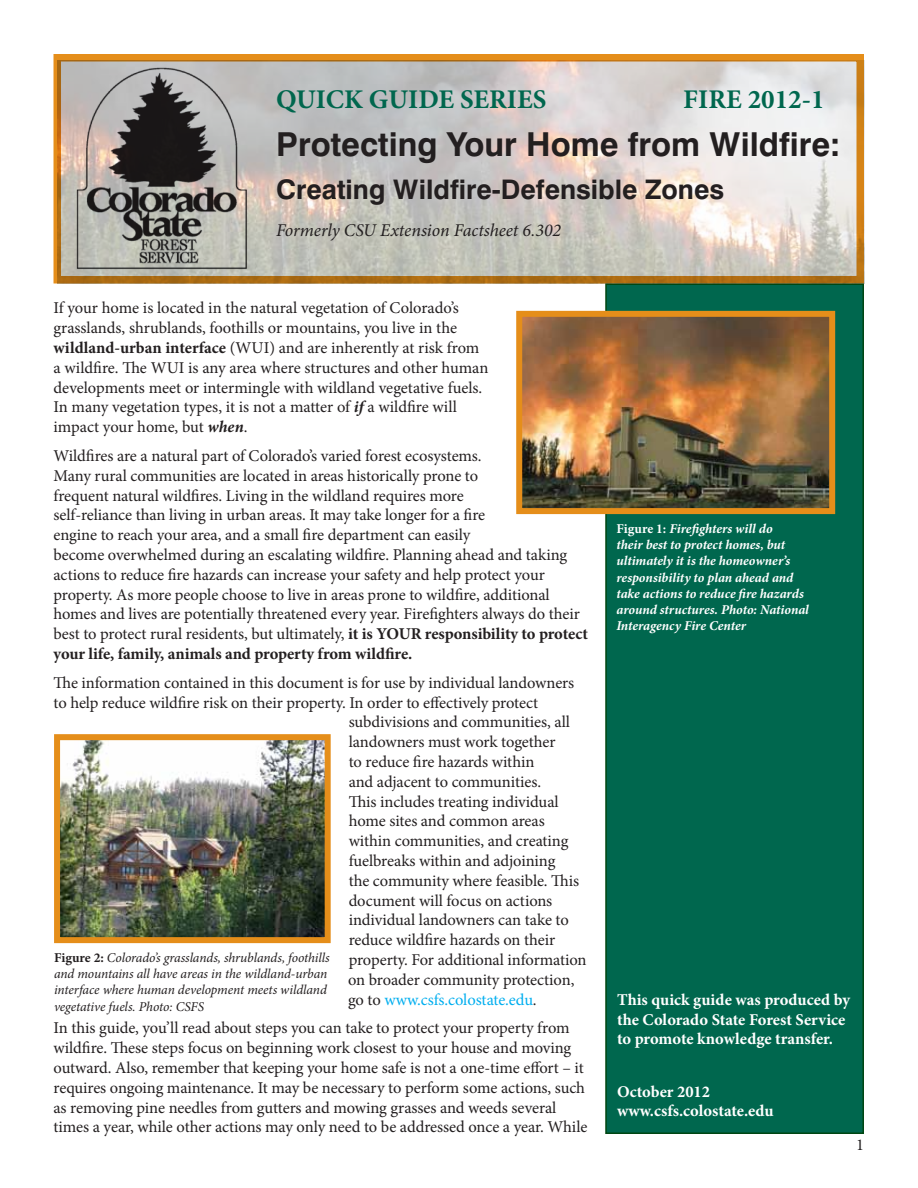
<style>
.page{position:relative;width:918px;height:1188px;background:#fff}
.page>*{position:absolute;margin:0;border:0;box-sizing:border-box;transform-origin:0 0}
.t1{font:700 33px "Swiss 721 BT";color:#231f20}
.t2{font:700 27px "Swiss 721 BT";color:#231f20}
.t3{font:700 27px "Minion Pro";color:#00674e}
.t4{font:italic 18px "Minion Pro";letter-spacing:-.005em;color:#231f20}
.t5{font:16.5px/19.8px "Minion Pro";letter-spacing:-.005em;color:#231f20}
.t6{font:700 16.5px/19.8px "Minion Pro";color:#fff}
.t7{font:16.5px "Minion Pro";letter-spacing:-.005em;color:#00aeef}
.t8{font:italic 700 13.5px/16.2px "Minion Pro";letter-spacing:-.005em;color:#fff}
.t9{font:italic 13.5px/16.2px "Minion Pro";letter-spacing:-.005em;color:#231f20}
.s1{font-weight:700}
.s2{font-weight:700;font-style:italic}
.s3{color:#231f20}
.s4{font-weight:700;font-style:normal}
.s5{font-style:normal}
</style>
<div class="page">
<img style="left:63px;top:63px;width:792px;height:212px">
<div style="left:605px;top:284px;width:259px;height:850px;background:#00674e;border:2px solid #004712"></div>
<img style="left:69px;top:63px;width:185px;height:212px">
<div style="left:54px;top:54px;width:810px;height:230px;border:8px solid #e58e1a"></div>
<img style="left:523px;top:318px;width:305px;height:189px">
<div style="left:516px;top:311px;width:319px;height:203px;border:6px solid #e58e1a"></div>
<img style="left:61px;top:741px;width:263px;height:195px">
<div style="left:54px;top:734px;width:277px;height:209px;border:6px solid #e58e1a"></div>
<h2 class="t3" style="left:276px;top:80px;width:272px">QUICK GUIDE SERIES</h2>
<h2 class="t3" style="left:683px;top:80px;width:143px">FIRE 2012-1</h2>
<h1 class="t1" style="left:276px;top:124px;width:566px">Protecting Your Home from Wildfire:</h1>
<h2 class="t2" style="left:276px;top:173px;width:450px">Creating Wildfire-Defensible Zones</h2>
<p class="t4" style="left:276px;top:218px;width:287px">Formerly CSU Extension Factsheet 6.302</p>
<p class="t5" style="left:54px;top:298px;width:436px">If your home is located in the natural vegetation of Colorado’s grasslands, shrublands, foothills or mountains, you live in the <span class="s1">wildland-urban interface</span> (WUI) and are inherently at risk from a wildfire. The WUI is any area where structures and other human developments meet or intermingle with wildland vegetative fuels.<br>In many vegetation types, it is not a matter of <span class="s2">if</span> a wildfire will impact your home, but <span class="s2">when</span>.</p>
<p class="t5" style="left:54px;top:446px;width:536px">Wildfires are a natural part of Colorado’s varied forest ecosystems.<br>Many rural communities are located in areas historically prone to<br>frequent natural wildfires. Living in the wildland requires more<br>self-reliance than living in urban areas. It may take longer for a fire<br>engine to reach your area, and a small fire department can easily<br>become overwhelmed during an escalating wildfire. Planning ahead and taking actions to reduce fire hazards can increase your safety and help protect your property. As more people choose to live in areas prone to wildfire, additional homes and lives are potentially threatened every year. Firefighters always do their best to protect rural residents, but ultimately, <span class="s1">it is YOUR responsibility to protect your life, family, animals and property from wildfire.</span></p>
<p class="t5" style="left:54px;top:673px;width:522px">The information contained in this document is for use by individual landowners</p>
<p class="t5" style="left:54px;top:693px;width:486px">to help reduce wildfire risk on their property. In order to effectively protect</p>
<p class="t5" style="left:349px;top:712px;width:223px">subdivisions and communities, all</p>
<p class="t5" style="left:349px;top:732px;width:208px">landowners must work together</p>
<p class="t5" style="left:349px;top:752px;width:187px">to reduce fire hazards within</p>
<p class="t5" style="left:349px;top:772px;width:194px">and adjacent to communities.</p>
<p class="t5" style="left:349px;top:792px;width:212px">This includes treating individual</p>
<p class="t5" style="left:349px;top:811px;width:198px">home sites and common areas</p>
<p class="t5" style="left:349px;top:831px;width:221px">within communities, and creating</p>
<p class="t5" style="left:349px;top:851px;width:208px">fuelbreaks within and adjoining</p>
<p class="t5" style="left:349px;top:871px;width:232px">the community where feasible. This</p>
<p class="t5" style="left:349px;top:891px;width:205px">document will focus on actions</p>
<p class="t5" style="left:349px;top:910px;width:222px">individual landowners can take to</p>
<p class="t5" style="left:349px;top:930px;width:208px">reduce wildfire hazards on their</p>
<p class="t5" style="left:349px;top:950px;width:239px">property. For additional information</p>
<p class="t5" style="left:348px;top:970px;width:228px">on broader community protection,</p>
<p class="t7" style="left:348px;top:988px;width:190px"><span class="s3">go to</span> www.csfs.colostate.edu<span class="s3">.</span></p>
<p class="t5" style="left:54px;top:1018px;width:535px">In this guide, you’ll read about steps you can take to protect your property from wildfire. These steps focus on beginning work closest to your house and moving outward. Also, remember that keeping your home safe is not a one-time effort – it requires ongoing maintenance. It may be necessary to perform some actions, such as removing pine needles from gutters and mowing grasses and weeds several times a year, while other actions may only need to be addressed once a year. While</p>
<p class="t9" style="left:54px;top:950px;width:277px"><span class="s4">Figure 2:</span> Colorado’s grasslands, shrublands, foothills and mountains all have areas in the wildland-urban interface where human development meets wildland vegetative fuels. Photo: CSFS</p>
<p class="t8" style="left:616px;top:520px;width:194px"><span class="s5">Figure 1:</span> Firefighters will do<br>their best to protect homes, but ultimately it is the homeowner’s responsibility to plan ahead and take actions to reduce fire hazards around structures. Photo: National<br>Interagency Fire Center</p>
<p class="t6" style="left:617px;top:989px;width:235px">This quick guide was produced by the Colorado State Forest Service to promote knowledge transfer.</p>
<p class="t6" style="left:617px;top:1081px;width:158px">October 2012 www.csfs.colostate.edu</p>
<p class="t5" style="left:856px;top:1135px;width:9px">1</p>
</div>
